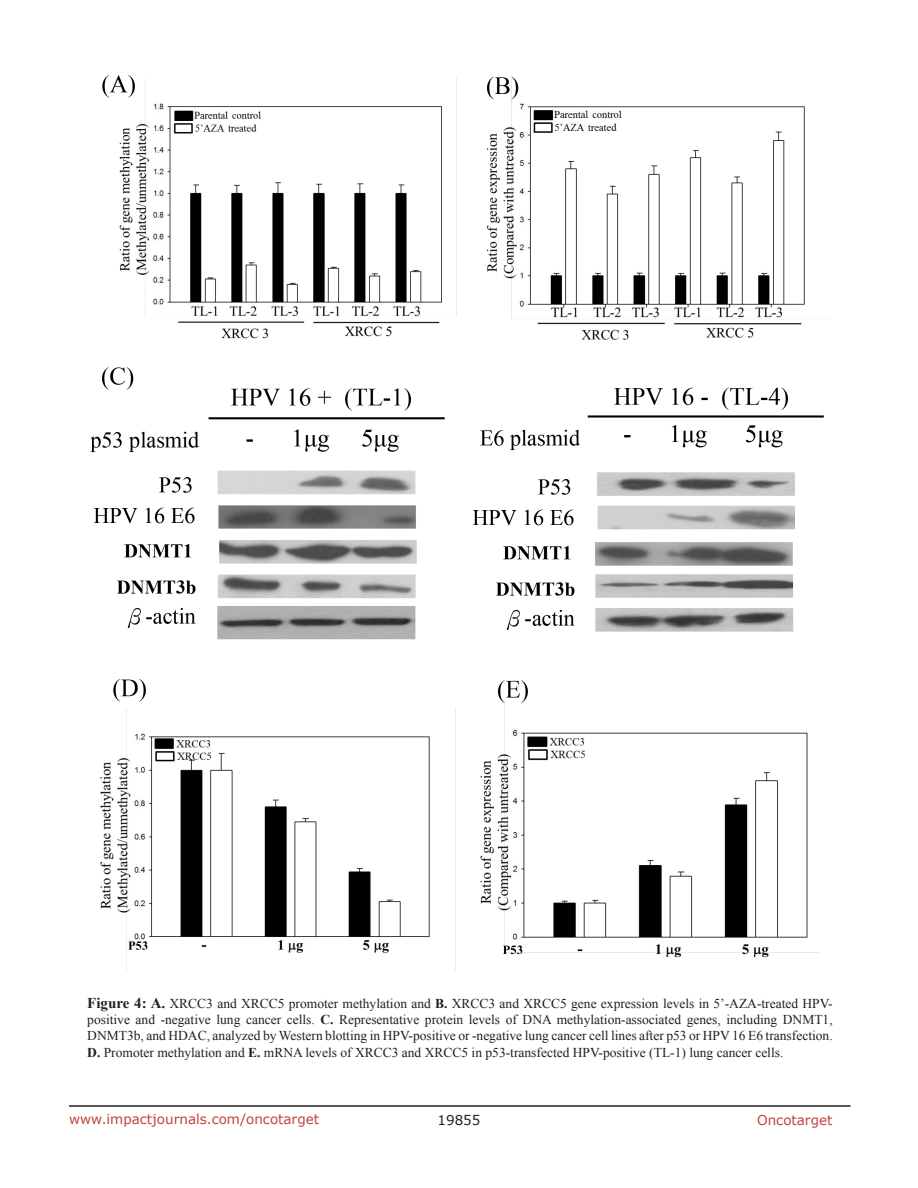
<style>
.page{position:relative;width:918px;height:1188px;background:#fff}
.page>*{position:absolute;margin:0;border:0;box-sizing:border-box;transform-origin:0 0}
.figuretext{font:13.5px/16.2px "Times New Roman";color:#231f20;text-align:justify}
.t1{font:13.5px "Verdana";color:#c24141}
.t2{font:13.5px "Verdana";color:#231f20}
.s1{font-weight:700;font-size:15px}
.s2{font-weight:700}
</style>
<div class="page">
<hr style="left:69px;top:1105px;width:781px;height:2px;background:#231f20">
<img style="left:90px;top:76px;width:734px;height:895px">
<p class="figuretext" style="left:87px;top:995px;width:747px"><span class="s1">Figure 4: A.</span> XRCC3 and XRCC5 promoter methylation and <span class="s2">B.</span> XRCC3 and XRCC5 gene expression levels in 5’-AZA-treated HPV&shy;positive and -negative lung cancer cells. <span class="s2">C.</span> Representative protein levels of DNA methylation-associated genes, including DNMT1, DNMT3b, and HDAC, analyzed by Western blotting in HPV-positive or -negative lung cancer cell lines after p53 or HPV 16 E6 transfection.<br><span class="s2">D.</span> Promoter methylation and <span class="s2">E.</span> mRNA levels of XRCC3 and XRCC5 in p53-transfected HPV-positive (TL-1) lung cancer cells.</p>
<p class="t1" style="left:69px;top:1110px;width:252px">www.impactjournals.com/oncotarget</p>
<p class="t2" style="left:438px;top:1111px;width:44px">19855</p>
<p class="t1" style="left:757px;top:1111px;width:77px">Oncotarget</p>
</div>
